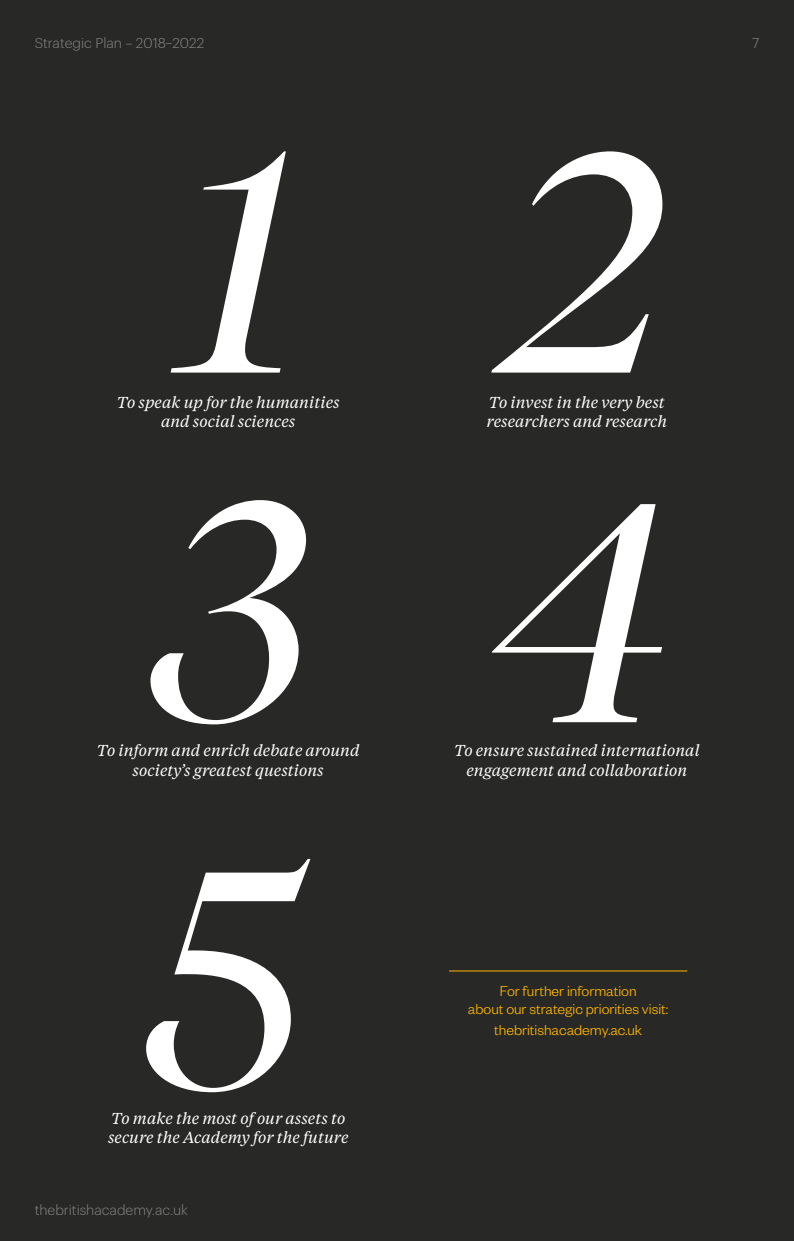
<style>
.page{position:relative;width:794px;height:1241px;background:#fff}
.page>*{position:absolute;margin:0;border:0;box-sizing:border-box;transform-origin:0 0}
.t1{font:italic 15.75px/19.2px "Tiempos Text";color:#fff;text-align:center}
.t2{font:300 15.75px/17.5px "Founders Grotesk";color:#ffb600;text-align:center}
.t3{font:300 14px "Graphik";color:#878787}
</style>
<div class="page">
<div style="left:0;top:0;width:794px;height:1240px;background:#282827"></div>
<svg style="left:146px;top:858px;width:164px;height:234px"></svg>
<svg style="left:171px;top:151px;width:115px;height:221px"></svg>
<svg style="left:491px;top:151px;width:171px;height:221px"></svg>
<svg style="left:150px;top:500px;width:157px;height:224px"></svg>
<svg style="left:491px;top:504px;width:171px;height:218px"></svg>
<hr style="left:449px;top:970px;width:238px;height:1px;background:#ffb600">
<p class="t3" style="left:35px;top:33px;width:171px">Strategic Plan – 2018–2022</p>
<p class="t3" style="left:752px;top:33px;width:9px">7</p>
<p class="t1" style="left:117px;top:391px;width:224px">To speak up for the humanities and social sciences</p>
<p class="t1" style="left:486px;top:391px;width:182px;text-align:left">To invest in the very best researchers and research</p>
<p class="t1" style="left:97px;top:740px;width:264px">To inform and enrich debate around society’s greatest questions</p>
<p class="t1" style="left:454px;top:740px;width:247px">To ensure sustained international engagement and collaboration</p>
<p class="t1" style="left:108px;top:1107px;width:242px;text-align:left">To make the most of our assets to secure the Academy for the future</p>
<p class="t3" style="left:35px;top:1198px;width:155px">thebritishacademy.ac.uk</p>
<p class="t2" style="left:468px;top:981px;width:202px">For further information<br>about our strategic priorities visit:</p>
<p class="t2" style="left:494px;top:1020px;width:149px">thebritishacademy.ac.uk</p>
</div>
